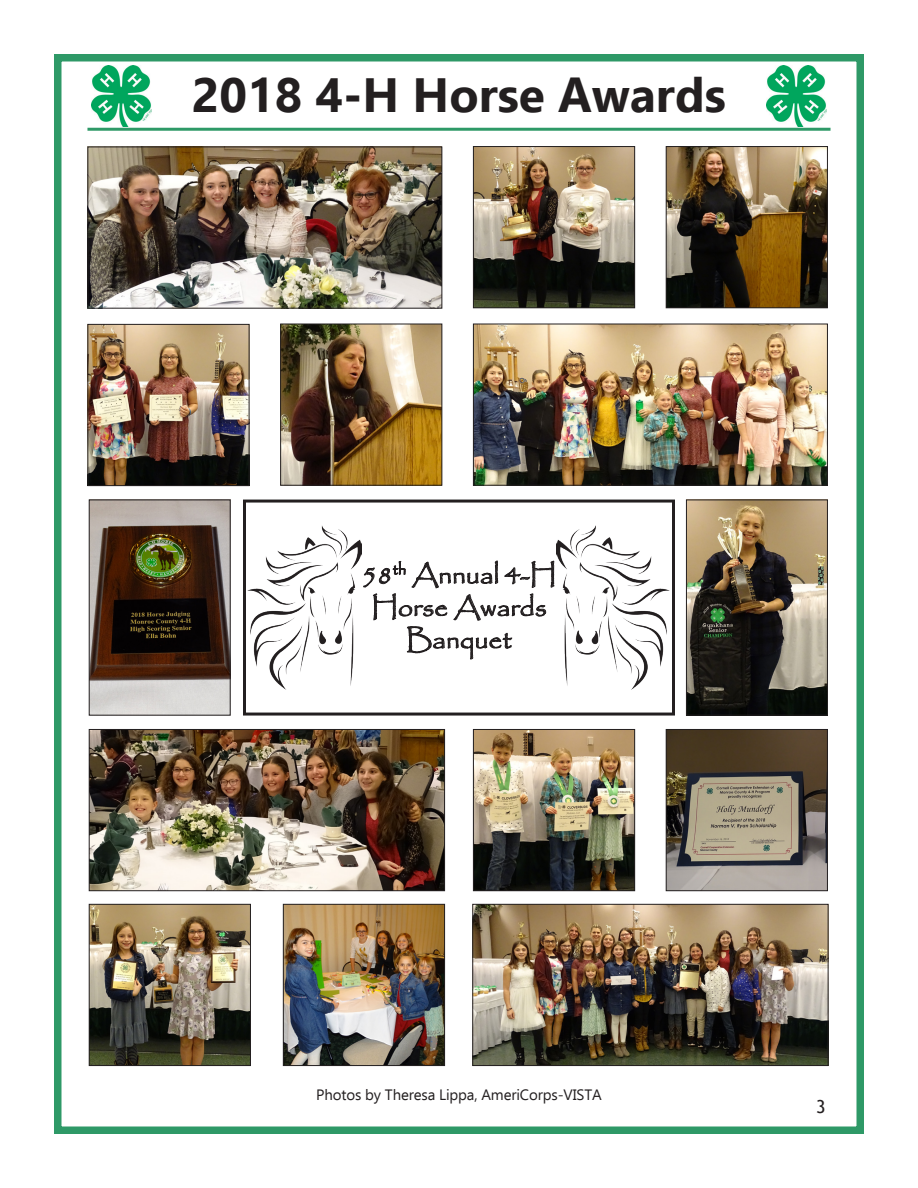
<style>
.page{position:relative;width:918px;height:1188px;background:#fff}
.page>*{position:absolute;margin:0;border:0;box-sizing:border-box;transform-origin:0 0}
.t1{font:700 48px "Ebrima";color:#231f20}
.t2{font:27px/32.4px "Papyrus";color:#231f20;text-align:center}
.t3{font:18px "Trebuchet MS";color:#231f20}
.t4{font:15px "Ebrima";letter-spacing:-.01em;color:#231f20}
</style>
<div class="page">
<div style="left:54px;top:54px;width:810px;height:1080px;border:8px solid #2e9967"></div>
<hr style="left:87px;top:128px;width:744px;height:3px;background:#2e9967">
<img style="left:767px;top:66px;width:59px;height:60px">
<img style="left:92px;top:66px;width:59px;height:60px">
<img style="left:556px;top:526px;width:114px;height:163px">
<img style="left:248px;top:526px;width:113px;height:163px">
<svg style="left:363px;top:560px;width:192px;height:100px"></svg>
<div style="left:243px;top:500px;width:432px;height:216px;border:3px solid #231f20"></div>
<img style="left:89px;top:149px;width:351px;height:158px">
<div style="left:87px;top:147px;width:355px;height:162px;border:1px solid #231f20"></div>
<img style="left:668px;top:148px;width:158px;height:158px">
<div style="left:666px;top:146px;width:162px;height:162px;border:1px solid #231f20"></div>
<img style="left:475px;top:148px;width:158px;height:158px">
<div style="left:473px;top:146px;width:162px;height:162px;border:1px solid #231f20"></div>
<img style="left:89px;top:326px;width:158px;height:158px">
<div style="left:87px;top:324px;width:162px;height:162px;border:1px solid #231f20"></div>
<img style="left:475px;top:326px;width:351px;height:158px">
<div style="left:473px;top:324px;width:355px;height:162px;border:1px solid #231f20"></div>
<img style="left:282px;top:326px;width:158px;height:158px">
<div style="left:280px;top:324px;width:162px;height:162px;border:1px solid #231f20"></div>
<img style="left:668px;top:731px;width:158px;height:158px">
<div style="left:666px;top:729px;width:162px;height:162px;border:1px solid #231f20"></div>
<img style="left:91px;top:731px;width:352px;height:158px">
<div style="left:89px;top:729px;width:356px;height:162px;border:1px solid #231f20"></div>
<img style="left:475px;top:731px;width:158px;height:158px">
<div style="left:473px;top:729px;width:162px;height:162px;border:1px solid #231f20"></div>
<img style="left:474px;top:906px;width:352px;height:158px">
<div style="left:472px;top:904px;width:356px;height:162px;border:1px solid #231f20"></div>
<img style="left:285px;top:906px;width:158px;height:158px">
<div style="left:283px;top:904px;width:162px;height:162px;border:1px solid #231f20"></div>
<img style="left:91px;top:906px;width:158px;height:158px">
<div style="left:89px;top:904px;width:162px;height:162px;border:1px solid #231f20"></div>
<img style="left:91px;top:502px;width:138px;height:212px">
<div style="left:89px;top:500px;width:142px;height:216px;border:1px solid #231f20"></div>
<img style="left:688px;top:502px;width:138px;height:212px">
<div style="left:686px;top:500px;width:142px;height:216px;border:1px solid #231f20"></div>
<h1 class="t1" style="left:192px;top:59px;width:535px">2018 4-H Horse Awards</h1>
<h2 class="t2" style="left:362px;top:558px;width:196px">58<sup>th</sup> Annual 4-H<br>Horse Awards<br>Banquet</h2>
<p class="t4" style="left:316px;top:1084px;width:287px">Photos by Theresa Lippa, AmeriCorps-VISTA</p>
<p class="t3" style="left:816px;top:1095px;width:11px">3</p>
</div>
